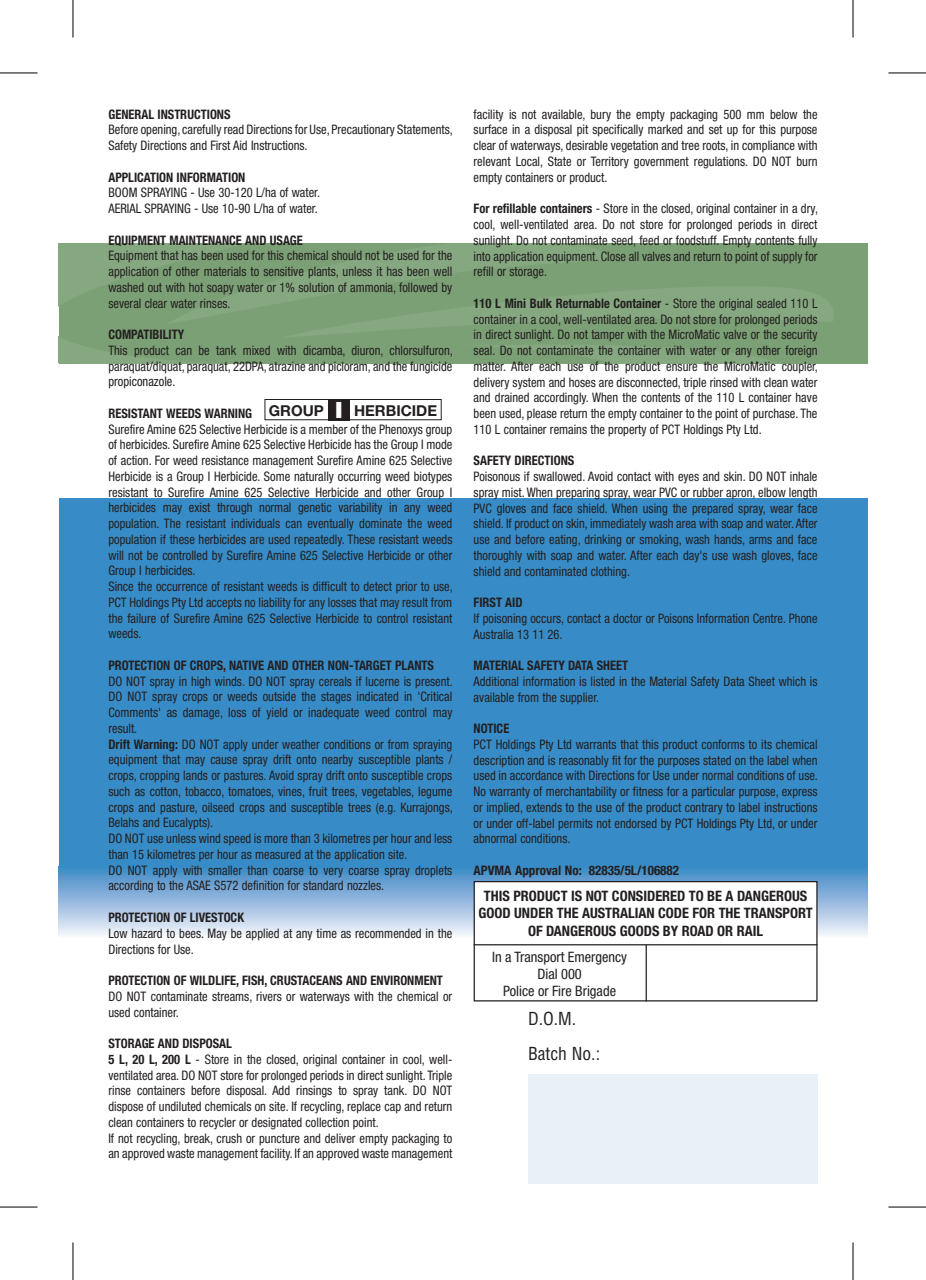
<style>
.page{position:relative;width:926px;height:1280px;background:#fff}
.page>*{position:absolute;margin:0;border:0;box-sizing:border-box;transform-origin:0 0}
.t1{font:900 22.5px "Helvetica Neue";color:#fff}
.t2{font:condensed 17.5px "Helvetica";color:#231f20}
.t3{font:700 15px "Helvetica Neue";color:#231f20}
.t4{font:700 condensed 14.5px/17.2px "Helvetica Neue";color:#231f20;text-align:center}
.t5{font:condensed 14.5px "Helvetica Neue";color:#231f20}
.t6{font:condensed 13px/15.8px "Helvetica Neue";color:#231f20;text-align:justify;scale:.95 1}
.t7{font:700 condensed 13px "Helvetica Neue";color:#231f20;scale:.95 1}
.t8{font:700 condensed 13px "Helvetica Neue";color:#231f20}
.s1{font-weight:700}
</style>
<div class="page">
<div style="left:59px;top:243px;width:808px;height:120px;background:#7ca075"></div>
<img style="left:59px;top:243px;width:774px;height:120px">
<div style="left:59px;top:498px;width:808px;height:369px;background:#378cc7"></div>
<div style="left:59px;top:867px;width:808px;height:71px;background:linear-gradient(to bottom,#3c86c5,#f7f4fa)"></div>
<div style="left:528px;top:1075px;width:289px;height:109px;background:#e9f0f8"></div>
<div style="left:474px;top:881px;width:342px;height:120px;background:#fff"></div>
<div style="left:473px;top:881px;width:344px;height:120px;border:1px solid #231f20"></div>
<hr style="left:473px;top:944px;width:344px;height:1px;background:#231f20">
<hr style="left:645px;top:945px;width:1px;height:56px;background:#231f20">
<div style="left:264px;top:399px;width:177px;height:21px;border:1px solid #231f20"></div>
<div style="left:328px;top:399px;width:21px;height:21px;background:#231f20"></div>
<hr style="left:0;top:73px;width:38px;height:1px;background:#000">
<hr style="left:888px;top:73px;width:37px;height:1px;background:#000">
<hr style="left:0;top:1206px;width:38px;height:1px;background:#000">
<hr style="left:888px;top:1206px;width:37px;height:1px;background:#000">
<hr style="left:73px;top:0;width:1px;height:38px;background:#000">
<hr style="left:73px;top:1242px;width:1px;height:38px;background:#000">
<hr style="left:852px;top:0;width:1px;height:38px;background:#000">
<hr style="left:852px;top:1242px;width:1px;height:38px;background:#000">
<p class="t7" style="left:108px;top:106px;width:130px">GENERAL INSTRUCTIONS</p>
<p class="t6" style="left:108px;top:122px;width:364px">Before opening, carefully read Directions for Use, Precautionary Statements,<br>Safety Directions and First Aid Instructions.</p>
<p class="t7" style="left:108px;top:169px;width:146px">APPLICATION INFORMATION</p>
<p class="t6" style="left:108px;top:185px;width:224px">BOOM SPRAYING - Use 30-120 L/ha of water.</p>
<p class="t6" style="left:108px;top:200px;width:222px">AERIAL SPRAYING - Use 10-90 L/ha of water.</p>
<p class="t7" style="left:108px;top:232px;width:206px">EQUIPMENT MAINTENANCE AND USAGE</p>
<p class="t6" style="left:108px;top:248px;width:363px">Equipment that has been used for this chemical should not be used for the application of other materials to sensitive plants, unless it has been well washed out with hot soapy water or 1% solution of ammonia, followed by several clear water rinses.</p>
<p class="t7" style="left:108px;top:327px;width:81px">COMPATIBILITY</p>
<p class="t6" style="left:108px;top:342px;width:364px">This product can be tank mixed with dicamba, diuron, chlorsulfuron, paraquat/diquat, paraquat, 22DPA, atrazine and picloram, and the fungicide propiconazole.</p>
<p class="t7" style="left:108px;top:405px;width:153px">RESISTANT WEEDS WARNING</p>
<p class="t6" style="left:108px;top:421px;width:363px">Surefire Amine 625 Selective Herbicide is a member of the Phenoxys group of herbicides. Surefire Amine 625 Selective Herbicide has the Group I mode of action. For weed resistance management Surefire Amine 625 Selective Herbicide is a Group I Herbicide. Some naturally occurring weed biotypes resistant to Surefire Amine 625 Selective Herbicide and other Group I herbicides may exist through normal genetic variability in any weed population. The resistant individuals can eventually dominate the weed population if these herbicides are used repeatedly. These resistant weeds will not be controlled by Surefire Amine 625 Selective Herbicide or other Group I herbicides.</p>
<p class="t6" style="left:108px;top:578px;width:364px">Since the occurrence of resistant weeds is difficult to detect prior to use, PCT Holdings Pty Ltd accepts no liability for any losses that may result from the failure of Surefire Amine 625 Selective Herbicide to control resistant weeds.</p>
<p class="t7" style="left:108px;top:657px;width:344px">PROTECTION OF CROPS, NATIVE AND OTHER NON-TARGET PLANTS</p>
<p class="t6" style="left:108px;top:673px;width:364px">DO NOT spray in high winds. DO NOT spray cereals if lucerne is present.<br>DO NOT spray crops or weeds outside the stages indicated in 'Critical Comments' as damage, loss of yield or inadequate weed control may result.</p>
<p class="t6" style="left:108px;top:736px;width:364px"><span class="s1">Drift Warning:</span> DO NOT apply under weather conditions or from spraying equipment that may cause spray drift onto nearby susceptible plants / crops, cropping lands or pastures. Avoid spray drift onto susceptible crops such as cotton, tobacco, tomatoes, vines, fruit trees, vegetables, legume crops and pasture, oilseed crops and susceptible trees (e.g. Kurrajongs, Belahs and Eucalypts).</p>
<p class="t6" style="left:108px;top:830px;width:363px">DO NOT use unless wind speed is more than 3 kilometres per hour and less than 15 kilometres per hour as measured at the application site.</p>
<p class="t6" style="left:108px;top:862px;width:363px">DO NOT apply with smaller than coarse to very coarse spray droplets according to the ASAE S572 definition for standard nozzles.</p>
<p class="t7" style="left:108px;top:909px;width:144px">PROTECTION OF LIVESTOCK</p>
<p class="t6" style="left:108px;top:925px;width:363px">Low hazard to bees. May be applied at any time as recommended in the<br>Directions for Use.</p>
<p class="t7" style="left:108px;top:972px;width:353px">PROTECTION OF WILDLIFE, FISH, CRUSTACEANS AND ENVIRONMENT</p>
<p class="t6" style="left:108px;top:988px;width:363px">DO NOT contaminate streams, rivers or waterways with the chemical or used container.</p>
<p class="t7" style="left:108px;top:1035px;width:131px">STORAGE AND DISPOSAL</p>
<p class="t6" style="left:108px;top:1051px;width:363px"><span class="s1">5 L, 20 L, 200 L</span> - Store in the closed, original container in cool, well&shy;ventilated area. DO NOT store for prolonged periods in direct sunlight. Triple rinse containers before disposal. Add rinsings to spray tank. DO NOT dispose of undiluted chemicals on site. If recycling, replace cap and return clean containers to recycler or designated collection point.</p>
<p class="t6" style="left:108px;top:1130px;width:363px">If not recycling, break, crush or puncture and deliver empty packaging to an approved waste management facility. If an approved waste management</p>
<p class="t3" style="left:269px;top:401px;width:57px">GROUP</p>
<p class="t1" style="left:335px;top:396px;width:9px">I</p>
<p class="t3" style="left:354px;top:401px;width:85px">HERBICIDE</p>
<p class="t6" style="left:473px;top:106px;width:363px">facility is not available, bury the empty packaging 500 mm below the surface in a disposal pit specifically marked and set up for this purpose clear of waterways, desirable vegetation and tree roots, in compliance with relevant Local, State or Territory government regulations. DO NOT burn empty containers or product.</p>
<p class="t6" style="left:473px;top:201px;width:364px"><span class="s1">For refillable containers</span> - Store in the closed, original container in a dry, cool, well-ventilated area. Do not store for prolonged periods in direct sunlight. Do not contaminate seed, feed or foodstuff. Empty contents fully into application equipment. Close all valves and return to point of supply for refill or storage.</p>
<p class="t6" style="left:473px;top:295px;width:364px"><span class="s1">110 L Mini Bulk Returnable Container</span> - Store the original sealed 110 L container in a cool, well-ventilated area. Do not store for prolonged periods in direct sunlight. Do not tamper with the MicroMatic valve or the security seal. Do not contaminate the container with water or any other foreign matter. After each use of the product ensure the MicroMatic coupler, delivery system and hoses are disconnected, triple rinsed with clean water and drained accordingly. When the contents of the 110 L container have been used, please return the empty container to the point of purchase. The 110 L container remains the property of PCT Holdings Pty Ltd.</p>
<p class="t7" style="left:473px;top:453px;width:107px">SAFETY DIRECTIONS</p>
<p class="t6" style="left:473px;top:468px;width:363px">Poisonous if swallowed. Avoid contact with eyes and skin. DO NOT inhale spray mist. When preparing spray, wear PVC or rubber apron, elbow length PVC gloves and face shield. When using the prepared spray, wear face shield. If product on skin, immediately wash area with soap and water. After use and before eating, drinking or smoking, wash hands, arms and face thoroughly with soap and water. After each day's use wash gloves, face shield and contaminated clothing.</p>
<p class="t7" style="left:473px;top:594px;width:53px">FIRST AID</p>
<p class="t6" style="left:473px;top:610px;width:363px">If poisoning occurs, contact a doctor or Poisons Information Centre. Phone<br>Australia 13 11 26.</p>
<p class="t7" style="left:473px;top:657px;width:164px">MATERIAL SAFETY DATA SHEET</p>
<p class="t6" style="left:473px;top:673px;width:363px">Additional information is listed in the Material Safety Data Sheet which is available from the supplier.</p>
<p class="t7" style="left:473px;top:720px;width:39px">NOTICE</p>
<p class="t6" style="left:473px;top:736px;width:364px">PCT Holdings Pty Ltd warrants that this product conforms to its chemical description and is reasonably fit for the purposes stated on the label when used in accordance with Directions for Use under normal conditions of use.<br>No warranty of merchantability or fitness for a particular purpose, express or implied, extends to the use of the product contrary to label instructions or under off-label permits not endorsed by PCT Holdings Pty Ltd, or under abnormal conditions.</p>
<p class="t8" style="left:473px;top:862px;width:207px">APVMA Approval No: 82835/5L/106882</p>
<p class="t4" style="left:478px;top:887px;width:336px">THIS PRODUCT IS NOT CONSIDERED TO BE A DANGEROUS<br>GOOD UNDER THE AUSTRALIAN CODE FOR THE TRANSPORT<br>OF DANGEROUS GOODS BY ROAD OR RAIL</p>
<p class="t5" style="left:492px;top:948px;width:136px">In a Transport Emergency</p>
<p class="t5" style="left:537px;top:965px;width:46px">Dial 000</p>
<p class="t5" style="left:503px;top:982px;width:114px">Police or Fire Brigade</p>
<p class="t2" style="left:528px;top:1008px;width:50px">D.O.M.</p>
<p class="t2" style="left:528px;top:1043px;width:73px">Batch No.:</p>
</div>
